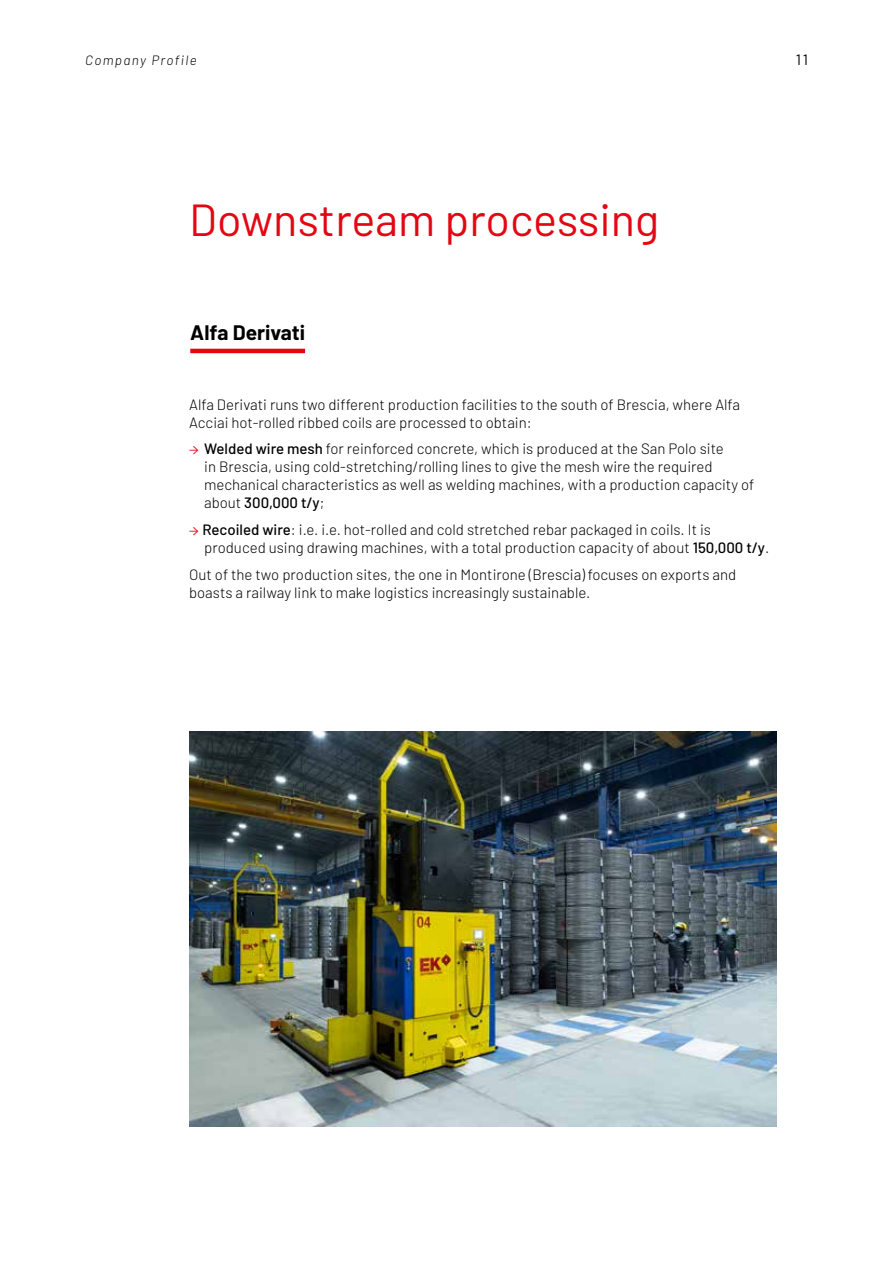
<style>
.page{position:relative;width:893px;height:1263px;background:#fff}
.page>*{position:absolute;margin:0;border:0;box-sizing:border-box;transform-origin:0 0}
.t1{font:45px "Barlow";color:#e30613}
.t2{font:700 21px "Barlow";color:#000}
.t3{font:300 15px/18px "Barlow";color:#000}
.t4{font:15px "Barlow";color:#000}
.t5{font:italic 300 13.5px "Barlow";letter-spacing:.1em;color:#000}
.s1{font-family:"Minion Pro";font-weight:400;color:#e30613}
.s2{font-weight:500}
</style>
<div class="page">
<img style="left:189px;top:731px;width:587px;height:395px">
<hr style="left:190px;top:349px;width:115px;height:4px;background:#e30613">
<p class="t5" style="left:85px;top:55px;width:113px">Company Profile</p>
<p class="t4" style="left:796px;top:54px;width:14px">11</p>
<h1 class="t1" style="left:189px;top:202px;width:472px">Downstream processing</h1>
<h2 class="t2" style="left:190px;top:320px;width:116px">Alfa Derivati</h2>
<p class="t3" style="left:189px;top:397px;width:552px">Alfa Derivati runs two different production facilities to the south of Brescia, where Alfa<br>Acciai hot-rolled ribbed coils are processed to obtain:</p>
<p class="t3" style="left:204px;top:441px;width:552px;text-indent:-15px"><span class="s1">→</span> <span class="s2">Welded wire mesh</span> for reinforced concrete, which is produced at the San Polo site<br>in Brescia, using cold-stretching/rolling lines to give the mesh wire the required mechanical characteristics as well as welding machines, with a production capacity of about <span class="s2">300,000 t/y</span>;</p>
<p class="t3" style="left:204px;top:522px;width:566px;text-indent:-15px"><span class="s1">→</span> <span class="s2">Recoiled wire</span>: i.e. i.e. hot-rolled and cold stretched rebar packaged in coils. It is produced using drawing machines, with a total production capacity of about <span class="s2">150,000 t/y</span>.</p>
<p class="t3" style="left:189px;top:566px;width:548px">Out of the two production sites, the one in Montirone (Brescia) focuses on exports and boasts a railway link to make logistics increasingly sustainable.</p>
</div>
